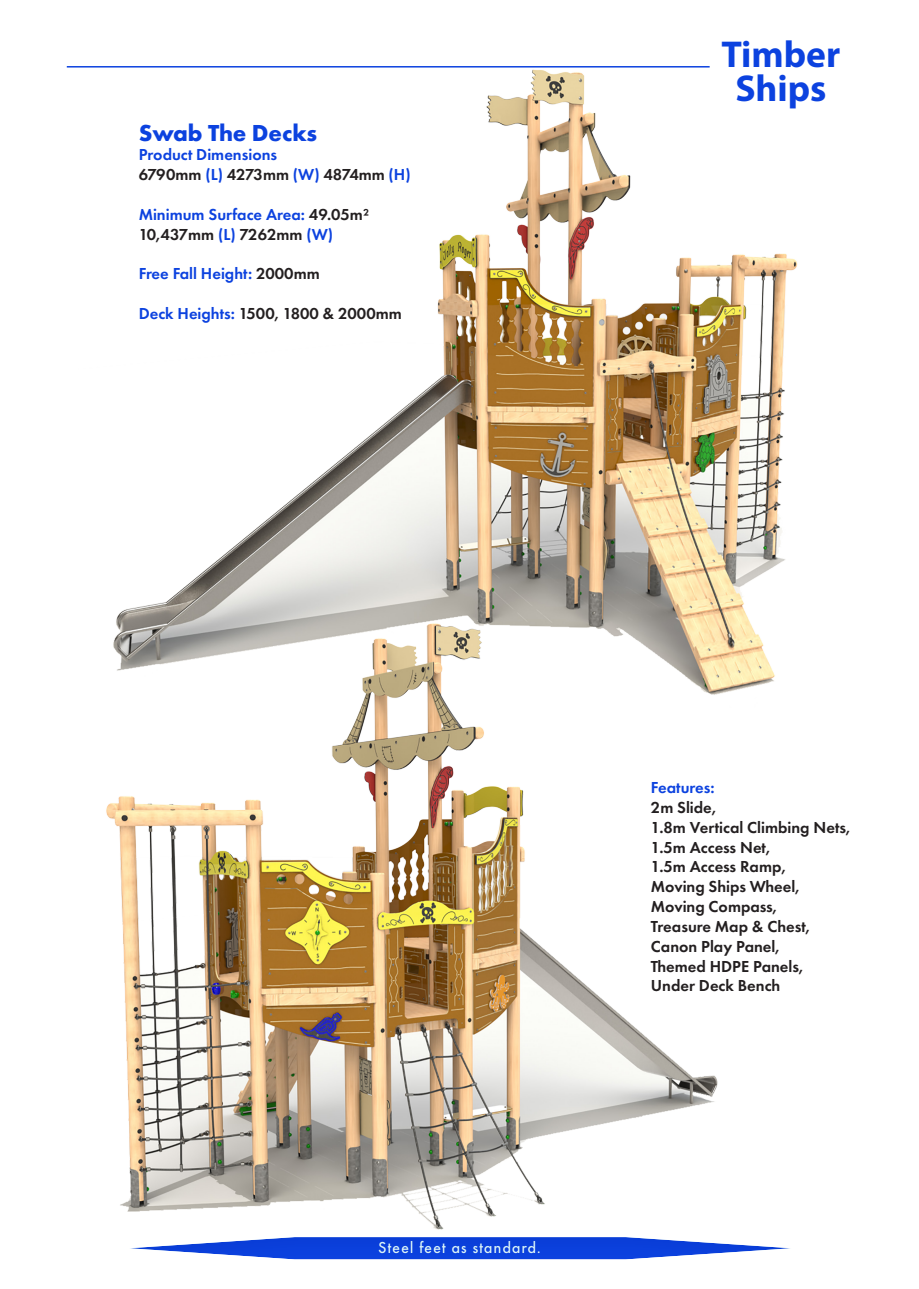
<style>
.page{position:relative;width:919px;height:1289px;background:#fff}
.page>*{position:absolute;margin:0;border:0;box-sizing:border-box;transform-origin:0 0}
.t1{font:700 37.5px/34.5px "Myriad Pro";color:#0c42df;text-align:center}
.t2{font:700 24px "Futura PT";color:#0c42df}
.t3{font:600 16.5px "Futura PT";color:#231f20}
.t4{font:600 16.5px "Futura PT";color:#0c42df}
.t5{font:500 16.5px "Futura PT";letter-spacing:.05em;color:#fff}
.s1{color:#0c42df}
.s2{color:#231f20}
</style>
<div class="page">
<img style="left:123px;top:66px;width:675px;height:621px">
<img style="left:106px;top:611px;width:644px;height:619px">
<hr style="left:67px;top:66px;width:642px;height:2px;background:#0c42df">
<div style="left:120px;top:1235px;width:680px;height:28px;background:#c7e9f4;opacity:.75"></div>
<p class="t2" style="left:139px;top:117px;width:180px">Swab The Decks</p>
<p class="t4" style="left:139px;top:145px;width:140px">Product Dimensions</p>
<p class="t3" style="left:139px;top:164px;width:273px">6790mm <span class="s1">(L)</span> 4273mm <span class="s1">(W)</span> 4874mm <span class="s1">(H)</span></p>
<p class="t4" style="left:139px;top:204px;width:232px">Minimum Surface Area: <span class="s2">49.05m²</span></p>
<p class="t3" style="left:139px;top:224px;width:196px">10,437mm <span class="s1">(L)</span> 7262mm <span class="s1">(W)</span></p>
<p class="t4" style="left:139px;top:263px;width:182px">Free Fall Height: <span class="s2">2000mm</span></p>
<p class="t3" style="left:139px;top:303px;width:264px"><span class="s1">Deck Heights:</span> 1500, 1800 &amp; 2000mm</p>
<h1 class="t1" style="left:721px;top:36px;width:120px">Timber<br>Ships</h1>
<p class="t5" style="left:378px;top:1237px;width:164px">Steel feet as standard.</p>
<p class="t4" style="left:651px;top:777px;width:65px">Features:</p>
<p class="t3" style="left:651px;top:797px;width:67px">2m Slide,</p>
<p class="t3" style="left:651px;top:817px;width:201px">1.8m Vertical Climbing Nets,</p>
<p class="t3" style="left:651px;top:836px;width:121px">1.5m Access Net,</p>
<p class="t3" style="left:651px;top:856px;width:137px">1.5m Access Ramp,</p>
<p class="t3" style="left:651px;top:876px;width:150px">Moving Ships Wheel,</p>
<p class="t3" style="left:651px;top:896px;width:128px">Moving Compass,</p>
<p class="t3" style="left:651px;top:916px;width:161px">Treasure Map &amp; Chest,</p>
<p class="t3" style="left:651px;top:935px;width:130px">Canon Play Panel,</p>
<p class="t3" style="left:651px;top:955px;width:154px">Themed HDPE Panels,</p>
<p class="t3" style="left:651px;top:975px;width:131px">Under Deck Bench</p>
</div>
